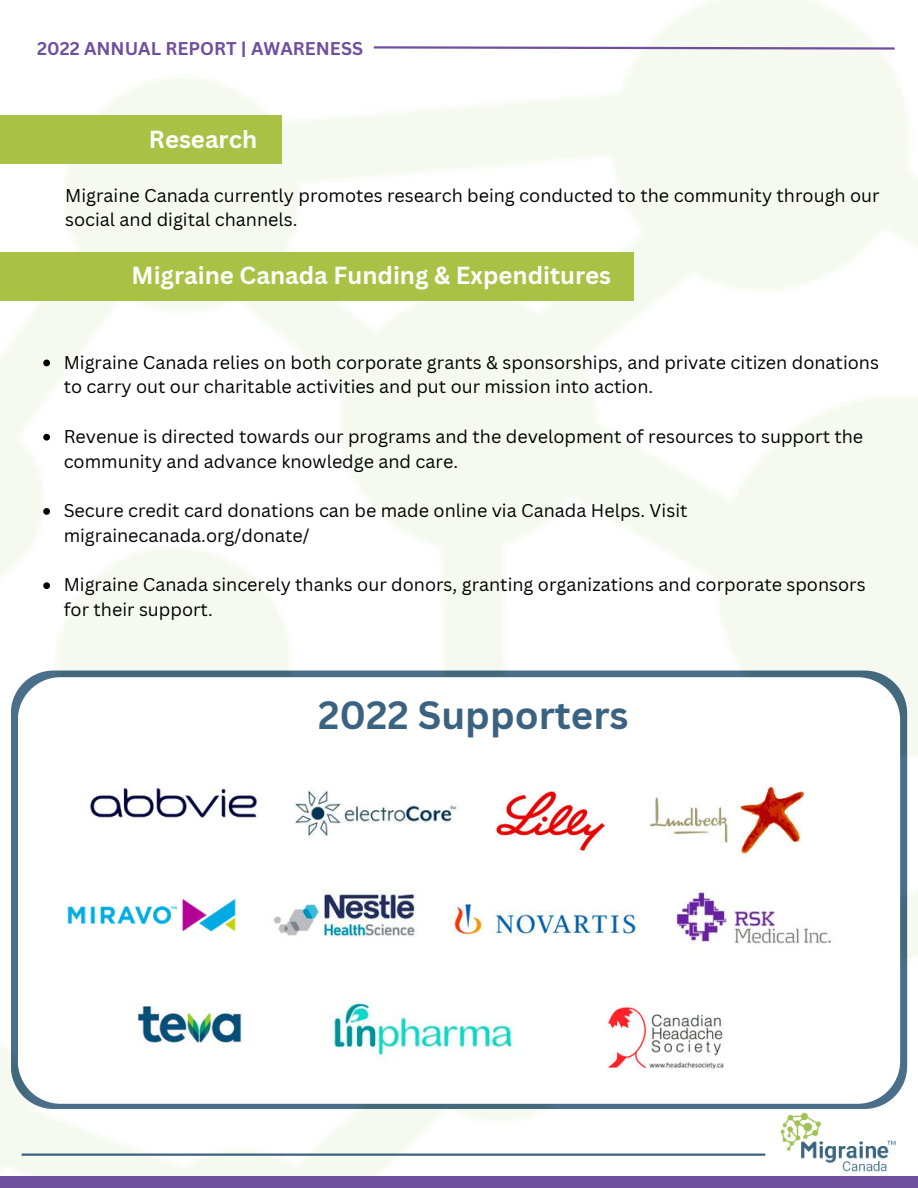
<style>
.page{position:relative;width:918px;height:1188px;background:#fff}
.page>*{position:absolute;margin:0;border:0;box-sizing:border-box;transform-origin:0 0}
.t1{font:700 38.4px "Canva Sans";color:#3b6280}
.t2{font:700 24px "Canva Sans";color:#fff}
.t3{font:18px/24.8px "Canva Sans";color:#000}
.t4{font:700 18px "Canva Sans";color:#6f4f9e}
</style>
<div class="page">
<img style="left:0;top:0;width:918px;height:1176px">
<div style="left:0;top:116px;width:282px;height:48px;background:#a9c246"></div>
<div style="left:0;top:252px;width:634px;height:48px;background:#a9c246"></div>
<svg style="left:372px;top:45px;width:525px;height:6px"></svg>
<div style="left:0;top:1176px;width:918px;height:12px;background:#6f4f9e"></div>
<svg style="left:18px;top:677px;width:882px;height:427px"></svg>
<hr style="left:22px;top:1154px;width:743px;height:2px;background:#3b6280">
<img style="left:780px;top:1112px;width:127px;height:60px">
<img style="left:86px;top:767px;width:177px;height:75px">
<img style="left:274px;top:771px;width:204px;height:89px">
<img style="left:467px;top:782px;width:167px;height:77px">
<img style="left:650px;top:767px;width:153px;height:98px">
<img style="left:65px;top:888px;width:171px;height:55px">
<img style="left:263px;top:879px;width:163px;height:77px">
<img style="left:454px;top:892px;width:183px;height:59px">
<img style="left:664px;top:881px;width:179px;height:89px">
<img style="left:121px;top:976px;width:136px;height:98px">
<img style="left:309px;top:994px;width:227px;height:66px">
<img style="left:594px;top:997px;width:141px;height:80px">
<svg style="left:43px;top:360px;width:7px;height:6px"></svg>
<svg style="left:43px;top:434px;width:7px;height:7px"></svg>
<svg style="left:43px;top:508px;width:7px;height:7px"></svg>
<svg style="left:43px;top:582px;width:7px;height:7px"></svg>
<p class="t4" style="left:37px;top:38px;width:327px">2022 ANNUAL REPORT | AWARENESS</p>
<h2 class="t2" style="left:149px;top:125px;width:110px">Research</h2>
<p class="t3" style="left:65px;top:183px;width:816px">Migraine Canada currently promotes research being conducted to the community through our social and digital channels.</p>
<h2 class="t2" style="left:132px;top:261px;width:481px">Migraine Canada Funding &amp; Expenditures</h2>
<p class="t3" style="left:64px;top:350px;width:817px">Migraine Canada relies on both corporate grants &amp; sponsorships, and private citizen donations to carry out our charitable activities and put our mission into action.</p>
<p class="t3" style="left:64px;top:424px;width:801px">Revenue is directed towards our programs and the development of resources to support the community and advance knowledge and care.</p>
<p class="t3" style="left:64px;top:498px;width:625px">Secure credit card donations can be made online via Canada Helps. Visit migrainecanada.org/donate/</p>
<p class="t3" style="left:64px;top:572px;width:803px">Migraine Canada sincerely thanks our donors, granting organizations and corporate sponsors for their support.</p>
<h1 class="t1" style="left:318px;top:692px;width:312px">2022 Supporters</h1>
</div>
